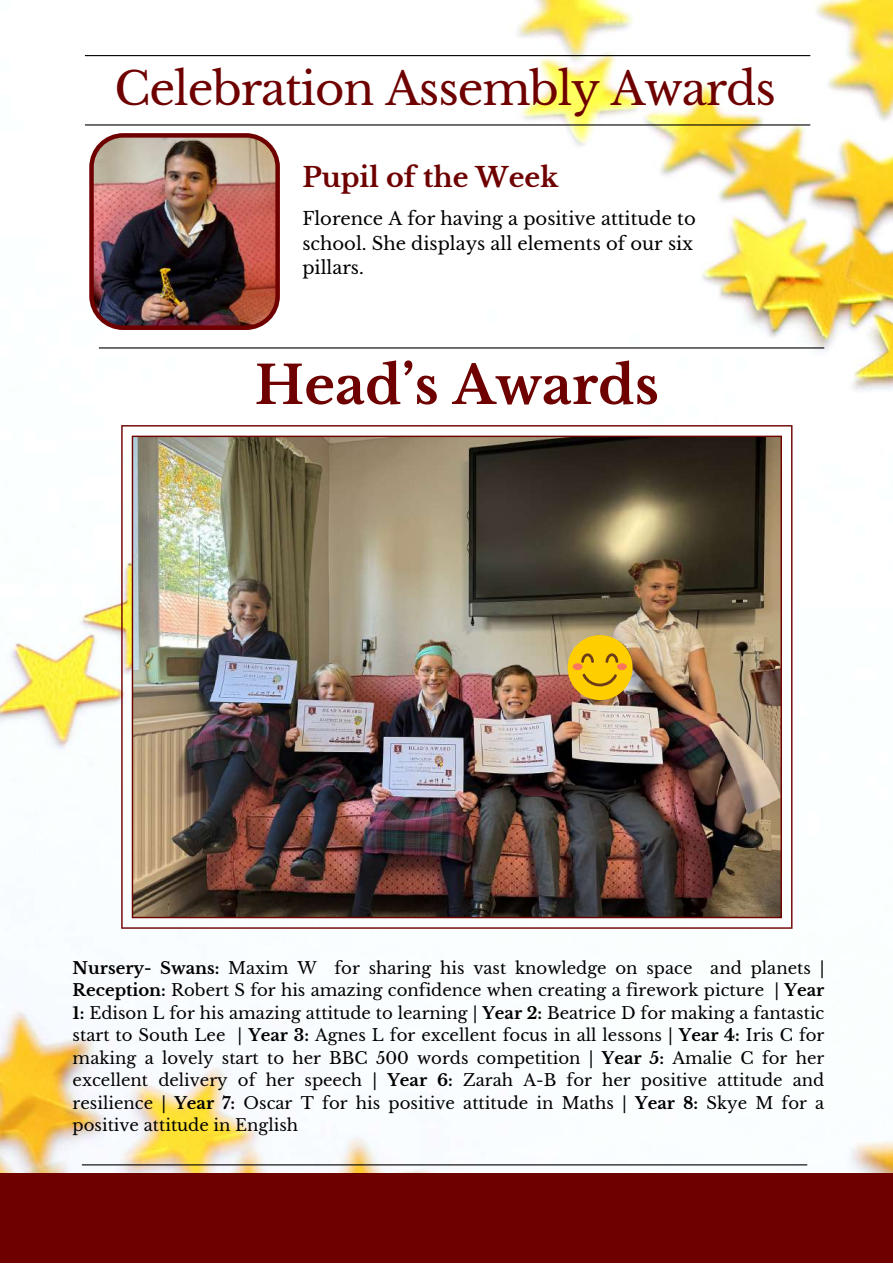
<style>
.page{position:relative;width:893px;height:1264px;background:#fff}
.page>*{position:absolute;margin:0;border:0;box-sizing:border-box;transform-origin:0 0}
.t1{font:700 52.5px "Libre Baskerville";color:#6e0000}
.t2{font:45px "Libre Baskerville";letter-spacing:-.025em;color:#6e0000}
.t3{font:700 27px "Libre Baskerville";color:#6e0000}
.t4{font:18px/24.8px "Libre Baskerville";color:#010101}
.t5{font:16.5px/22.5px "Libre Baskerville";color:#010101;text-align:justify}
.s1{font-weight:700}
</style>
<div class="page">
<img style="left:0;top:0;width:892px;height:1173px">
<hr style="left:85px;top:55px;width:724px;height:1px;background:#000">
<hr style="left:82px;top:1164px;width:724px;height:1px;background:#000">
<hr style="left:85px;top:124px;width:724px;height:1px;background:#000">
<div style="left:0;top:1173px;width:892px;height:89px;background:#6e0000"></div>
<img style="left:89px;top:133px;width:191px;height:197px">
<hr style="left:99px;top:347px;width:724px;height:1px;background:#000">
<img style="left:121px;top:425px;width:671px;height:503px">
<svg style="left:567px;top:635px;width:65px;height:65px;background:#e5b51d"></svg>
<h2 class="t2" style="left:114px;top:61px;width:662px">Celebration Assembly Awards</h2>
<h3 class="t3" style="left:302px;top:161px;width:257px">Pupil of the Week</h3>
<p class="t4" style="left:302px;top:206px;width:395px">Florence A for having a positive attitude to school. She displays all elements of our six pillars.</p>
<h1 class="t1" style="left:255px;top:353px;width:406px">Head’s Awards</h1>
<p class="t5" style="left:73px;top:956px;width:753px"><span class="s1">Nursery- Swans:</span> Maxim W for sharing his vast knowledge on space and planets | <span class="s1">Reception:</span> Robert S for his amazing confidence when creating a firework picture | <span class="s1">Year 1:</span> Edison L for his amazing attitude to learning | <span class="s1">Year 2:</span> Beatrice D for making a fantastic start to South Lee | <span class="s1">Year 3:</span> Agnes L for excellent focus in all lessons | <span class="s1">Year 4:</span> Iris C for making a lovely start to her BBC 500 words competition | <span class="s1">Year 5:</span> Amalie C for her excellent delivery of her speech | <span class="s1">Year 6:</span> Zarah A-B for her positive attitude and resilience | <span class="s1">Year 7:</span> Oscar T for his positive attitude in Maths | <span class="s1">Year 8:</span> Skye M for a positive attitude in English</p>
</div>
